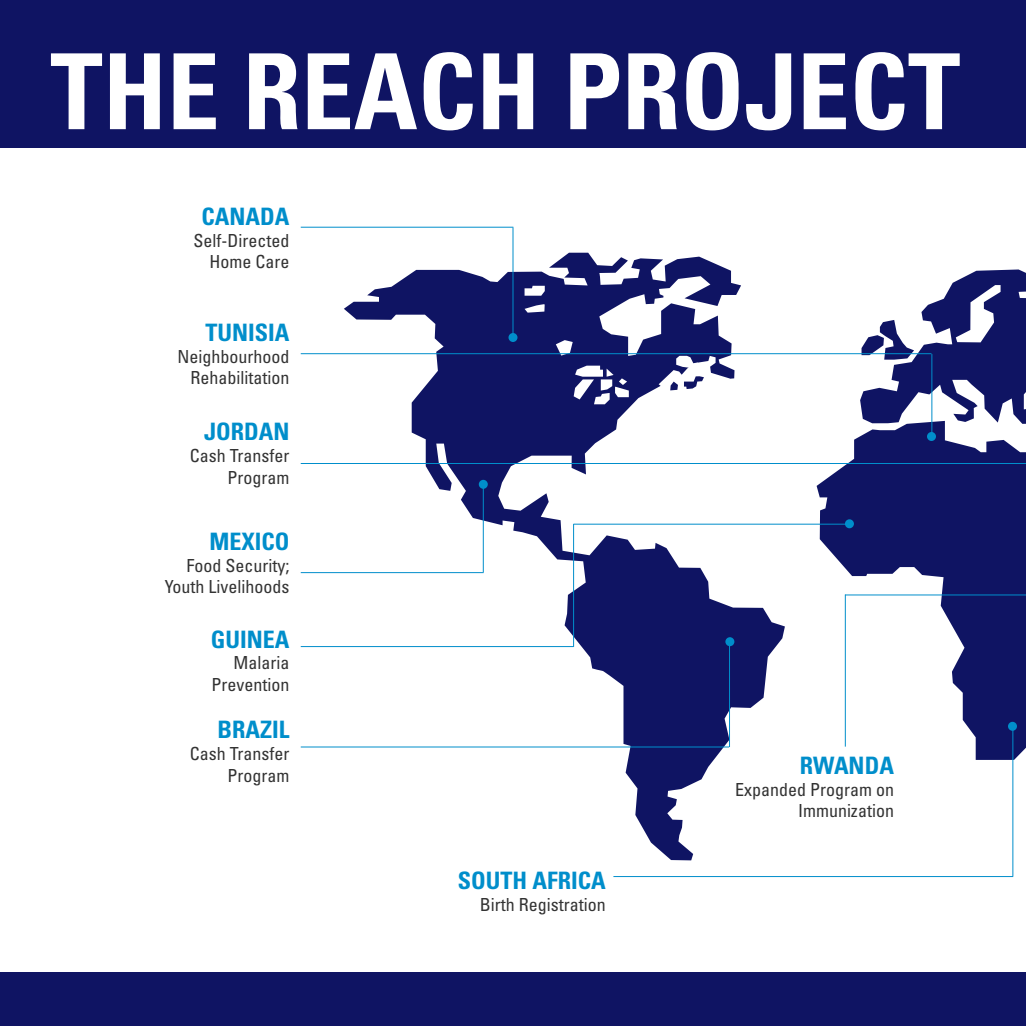
<style>
.page{position:relative;width:1026px;height:1026px;background:#fff}
.page>*{position:absolute;margin:0;border:0;box-sizing:border-box;transform-origin:0 0}
.t1{font:700 condensed 105px "Univers";color:#fff}
.t2{font:700 condensed 24px "Univers";color:#008ecb}
.t3{font:condensed 18px/21.6px "Univers";color:#333;text-align:right}
</style>
<div class="page">
<div style="left:0;top:0;width:1026px;height:148px;background:#0f1463"></div>
<svg style="left:817px;top:269px;width:209px;height:491px;fill:#0f1463"></svg>
<svg style="left:344px;top:253px;width:441px;height:607px"></svg>
<div style="left:725px;top:637px;width:9px;height:9px;background:#008ecb;border-radius:50%"></div>
<hr style="left:301px;top:747px;width:428px;height:1px;background:#008ecb">
<div style="left:927px;top:432px;width:9px;height:9px;background:#008ecb;border-radius:50%"></div>
<hr style="left:301px;top:353px;width:631px;height:1px;background:#008ecb">
<hr style="left:932px;top:354px;width:1px;height:83px;background:#008ecb">
<hr style="left:301px;top:463px;width:725px;height:1px;background:#008ecb">
<hr style="left:729px;top:642px;width:1px;height:105px;background:#008ecb">
<hr style="left:845px;top:595px;width:181px;height:1px;background:#008ecb">
<hr style="left:613px;top:876px;width:400px;height:1px;background:#008ecb">
<div style="left:0;top:972px;width:1026px;height:54px;background:#0f1463"></div>
<div style="left:1008px;top:722px;width:9px;height:9px;background:#008ecb;border-radius:50%"></div>
<hr style="left:1012px;top:726px;width:1px;height:150px;background:#008ecb">
<hr style="left:513px;top:228px;width:1px;height:105px;background:#008ecb">
<div style="left:508px;top:333px;width:10px;height:9px;background:#008ecb;border-radius:50%"></div>
<hr style="left:301px;top:227px;width:212px;height:1px;background:#008ecb">
<div style="left:845px;top:519px;width:9px;height:9px;background:#008ecb;border-radius:50%"></div>
<hr style="left:845px;top:595px;width:1px;height:152px;background:#008ecb">
<div style="left:479px;top:480px;width:9px;height:9px;background:#008ecb;border-radius:50%"></div>
<hr style="left:483px;top:484px;width:1px;height:88px;background:#008ecb">
<hr style="left:301px;top:572px;width:183px;height:1px;background:#008ecb">
<hr style="left:301px;top:646px;width:273px;height:1px;background:#008ecb">
<hr style="left:573px;top:524px;width:1px;height:123px;background:#008ecb">
<hr style="left:574px;top:524px;width:273px;height:1px;background:#008ecb">
<p class="t1" style="left:50px;top:27px;width:912px">THE REACH PROJECT</p>
<p class="t2" style="left:201px;top:202px;width:90px">CANADA</p>
<p class="t3" style="left:194px;top:229px;width:97px">Self-Directed</p>
<p class="t3" style="left:210px;top:251px;width:81px">Home Care</p>
<p class="t2" style="left:205px;top:318px;width:86px">TUNISIA</p>
<p class="t3" style="left:178px;top:345px;width:113px">Neighbourhood</p>
<p class="t3" style="left:191px;top:367px;width:100px">Rehabilitation</p>
<p class="t2" style="left:204px;top:417px;width:87px">JORDAN</p>
<p class="t3" style="left:190px;top:445px;width:101px">Cash Transfer</p>
<p class="t3" style="left:228px;top:466px;width:63px">Program</p>
<p class="t2" style="left:209px;top:527px;width:82px">MEXICO</p>
<p class="t3" style="left:187px;top:554px;width:104px">Food Security;</p>
<p class="t3" style="left:165px;top:576px;width:126px">Youth Livelihoods</p>
<p class="t2" style="left:211px;top:624px;width:80px">GUINEA</p>
<p class="t3" style="left:234px;top:652px;width:57px">Malaria</p>
<p class="t3" style="left:212px;top:674px;width:79px">Prevention</p>
<p class="t2" style="left:218px;top:715px;width:74px">BRAZIL</p>
<p class="t3" style="left:190px;top:743px;width:101px">Cash Transfer</p>
<p class="t3" style="left:228px;top:764px;width:63px">Program</p>
<p class="t2" style="left:458px;top:866px;width:150px">SOUTH AFRICA</p>
<p class="t3" style="left:480px;top:893px;width:127px">Birth Registration</p>
<p class="t2" style="left:800px;top:751px;width:96px">RWANDA</p>
<p class="t3" style="left:735px;top:778px;width:160px">Expanded Program on<br>Immunization</p>
</div>
